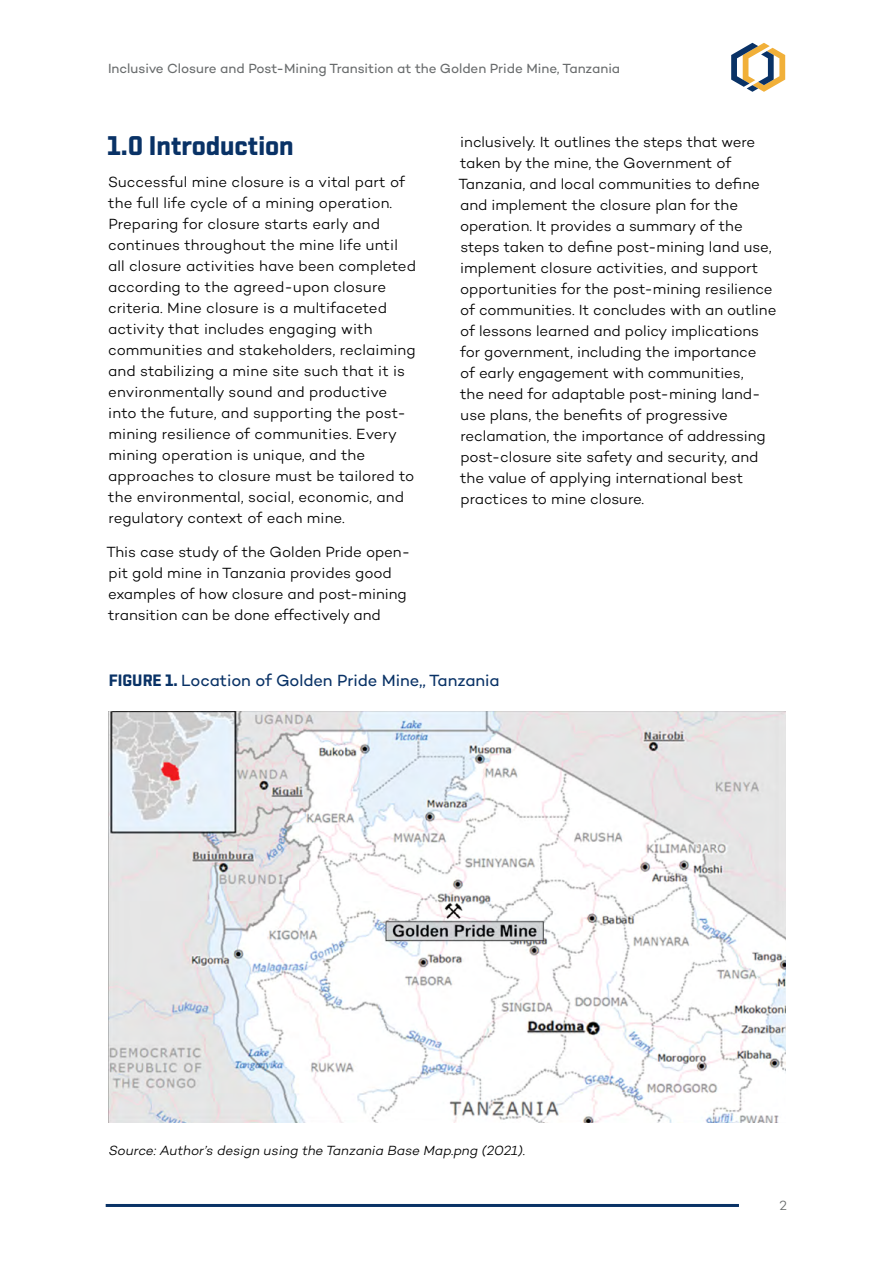
<style>
.page{position:relative;width:893px;height:1263px;background:#fff}
.page>*{position:absolute;margin:0;border:0;box-sizing:border-box;transform-origin:0 0}
.t1{font:700 27px "Shentox";color:#093266}
.Figure_title{font:16.5px "Campton";letter-spacing:-.005em;color:#093266}
.t2{font:300 15px/21px "Campton";color:#000}
.t3{font:13.5px "Campton";letter-spacing:-.005em;color:#696c6d}
.Figure_source{font:italic 300 13.5px "Campton";letter-spacing:-.005em;color:#000}
.t4{font:300 13.5px "Campton";color:#696c6d}
.s1{font-family:"Shentox";font-weight:700}
</style>
<div class="page">
<svg style="left:731px;top:43px;width:54px;height:49px"></svg>
<hr style="left:106px;top:1204px;width:633px;height:3px;background:#093266">
<img style="left:109px;top:711px;width:677px;height:412px">
<p class="t3" style="left:108px;top:60px;width:514px">Inclusive Closure and Post-Mining Transition at the Golden Pride Mine, Tanzania</p>
<h1 class="t1" style="left:107px;top:129px;width:188px">1.0 Introduction</h1>
<p class="t2" style="left:108px;top:171px;width:309px">Successful mine closure is a vital part of the full life cycle of a mining operation.<br>Preparing for closure starts early and continues throughout the mine life until all closure activities have been completed according to the agreed-upon closure criteria. Mine closure is a multifaceted activity that includes engaging with communities and stakeholders, reclaiming and stabilizing a mine site such that it is environmentally sound and productive into the future, and supporting the post&shy;mining resilience of communities. Every mining operation is unique, and the approaches to closure must be tailored to the environmental, social, economic, and regulatory context of each mine.</p>
<p class="t2" style="left:106px;top:541px;width:305px">This case study of the Golden Pride open&shy;pit gold mine in Tanzania provides good examples of how closure and post-mining transition can be done effectively and</p>
<p class="t2" style="left:458px;top:131px;width:319px">inclusively. It outlines the steps that were taken by the mine, the Government of Tanzania, and local communities to define and implement the closure plan for the operation. It provides a summary of the steps taken to define post-mining land use, implement closure activities, and support opportunities for the post-mining resilience of communities. It concludes with an outline of lessons learned and policy implications for government, including the importance<br>of early engagement with communities,<br>the need for adaptable post-mining land&shy;use plans, the benefits of progressive reclamation, the importance of addressing post-closure site safety and security, and the value of applying international best practices to mine closure.</p>
<p class="Figure_title" style="left:109px;top:670px;width:392px"><span class="s1">FIGURE 1.</span> Location of Golden Pride Mine,, Tanzania</p>
<p class="Figure_source" style="left:109px;top:1142px;width:418px">Source: Author’s design using the Tanzania Base Map.png (2021).</p>
<p class="t4" style="left:780px;top:1197px;width:9px">2</p>
</div>
